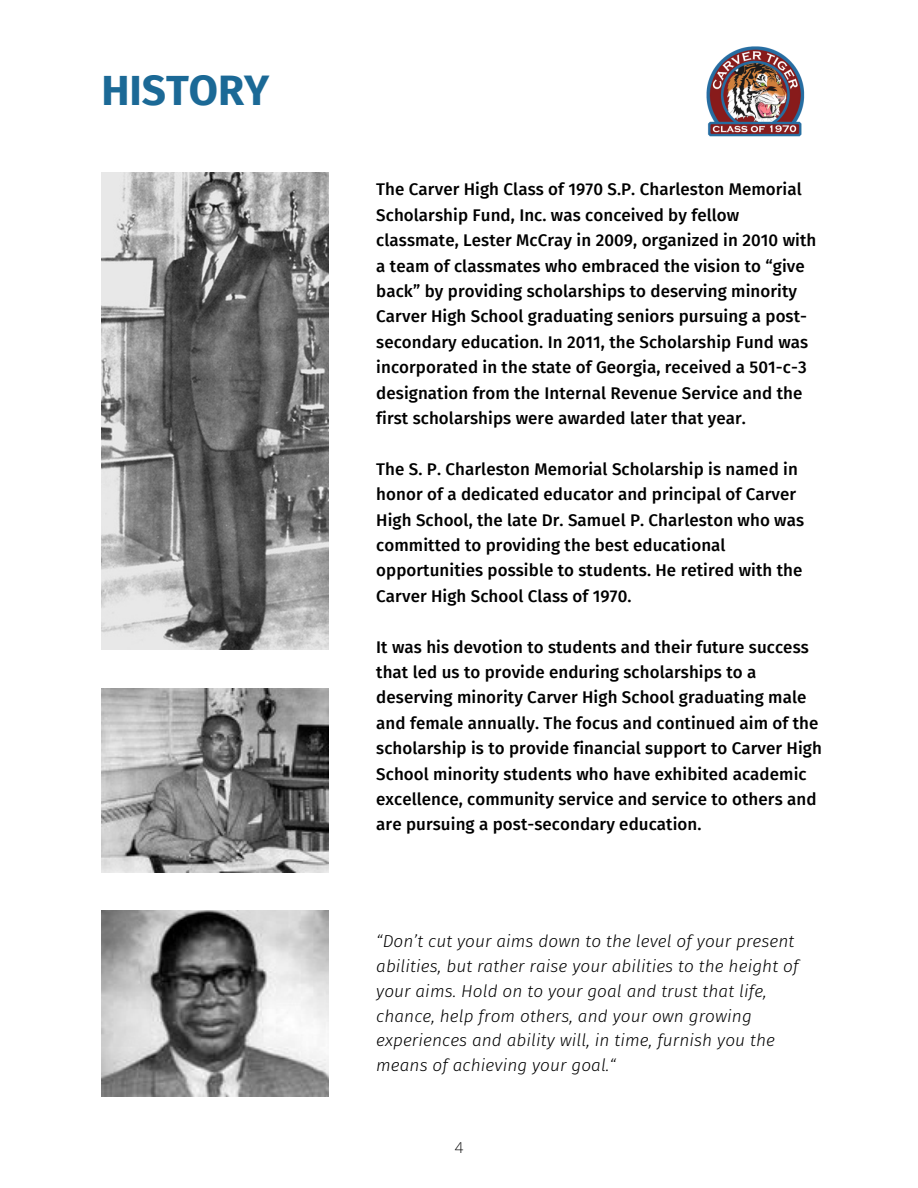
<style>
.page{position:relative;width:918px;height:1188px;background:#fff}
.page>*{position:absolute;margin:0;border:0;box-sizing:border-box;transform-origin:0 0}
.t1{font:700 42.3px "Fira Sans";color:#1b6996}
.t2{font:italic 300 17.25px/24.8px "Fira Sans";letter-spacing:.005em;color:#000}
.t3{font:500 16.95px/25.3px "Fira Sans";letter-spacing:.005em;color:#000}
.t4{font:300 15px "Open Sans";color:#000}
</style>
<div class="page">
<img style="left:101px;top:173px;width:228px;height:477px">
<img style="left:706px;top:46px;width:99px;height:91px">
<img style="left:101px;top:689px;width:228px;height:183px">
<img style="left:101px;top:911px;width:228px;height:185px">
<p class="t1" style="left:101px;top:66px;width:170px">HISTORY</p>
<p class="t3" style="left:376px;top:177px;width:442px">The Carver High Class of 1970 S.P. Charleston Memorial Scholarship Fund, Inc. was conceived by fellow classmate, Lester McCray in 2009, organized in 2010 with a team of classmates who embraced the vision to “give back” by providing scholarships to deserving minority Carver High School graduating seniors pursuing a post&shy;secondary education. In 2011, the Scholarship Fund was incorporated in the state of Georgia, received a 501-c-3 designation from the Internal Revenue Service and the first scholarships were awarded later that year.</p>
<p class="t3" style="left:376px;top:457px;width:429px">The S. P. Charleston Memorial Scholarship is named in honor of a dedicated educator and principal of Carver High School, the late Dr. Samuel P. Charleston who was committed to providing the best educational opportunities possible to students. He retired with the Carver High School Class of 1970.</p>
<p class="t3" style="left:376px;top:634px;width:447px">It was his devotion to students and their future success that led us to provide enduring scholarships to a deserving minority Carver High School graduating male and female annually. The focus and continued aim of the scholarship is to provide financial support to Carver High School minority students who have exhibited academic excellence, community service and service to others and are pursuing a post-secondary education.</p>
<p class="t2" style="left:376px;top:929px;width:424px">“Don’t cut your aims down to the level of your present abilities, but rather raise your abilities to the height of your aims. Hold on to your goal and trust that life, chance, help from others, and your own growing experiences and ability will, in time, furnish you the means of achieving your goal.“</p>
<p class="t4" style="left:455px;top:1137px;width:10px">4</p>
</div>
